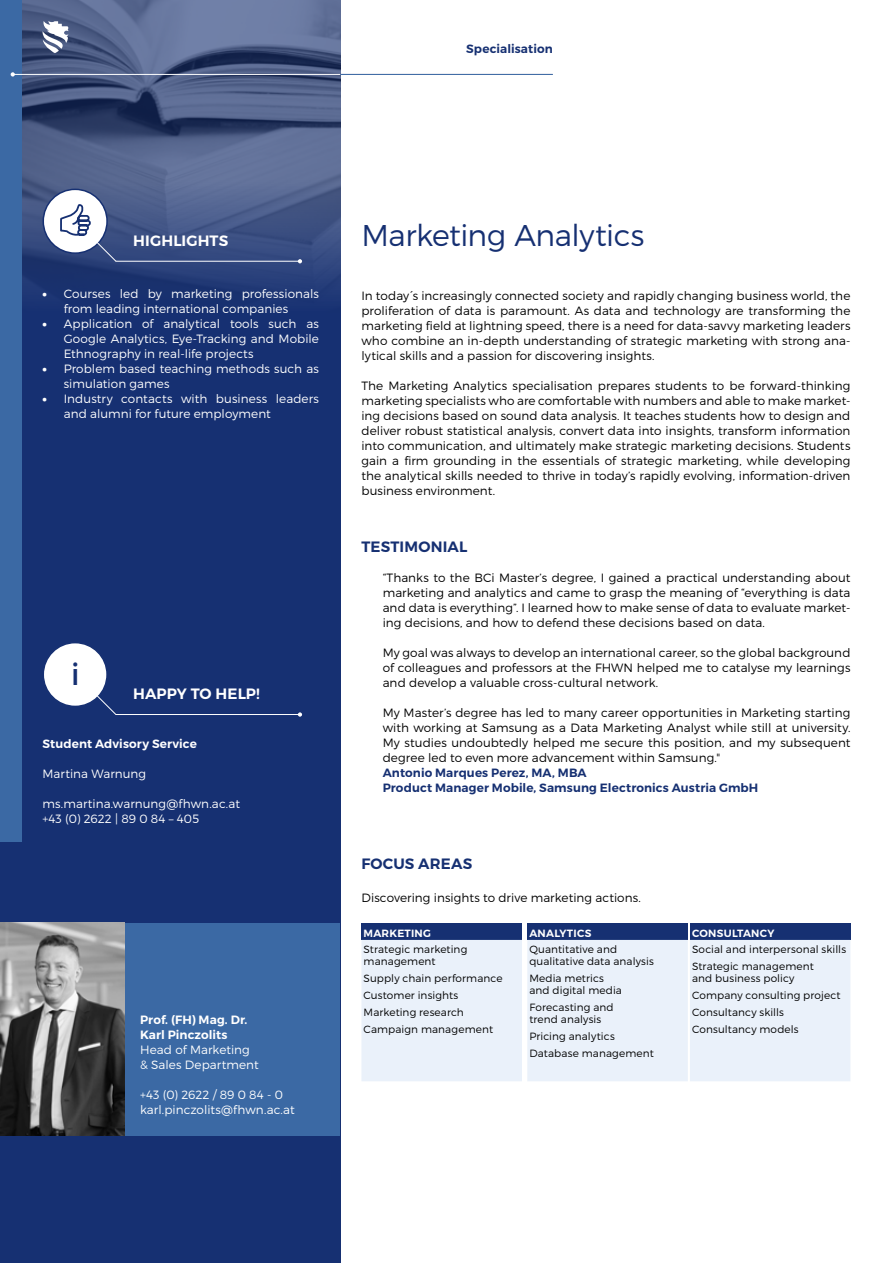
<style>
.page{position:relative;width:893px;height:1263px;background:#fff}
.page>*{position:absolute;margin:0;border:0;box-sizing:border-box;transform-origin:0 0}
.t1{font:300 30px "Montserrat";letter-spacing:-.015em;color:#163072}
.t2{font:30px "Montserrat";color:#163072}
.t3{font:600 15px "Montserrat";letter-spacing:.01em;color:#fff}
.t4{font:600 15px "Montserrat";letter-spacing:.01em;color:#163072}
.t5{font:300 12px/15px "Montserrat";letter-spacing:.005em;color:#000;text-align:justify}
.t6{font:300 12px/15px "Montserrat";letter-spacing:.005em;color:#fff}
.t7{font:600 12px/15px "Montserrat";letter-spacing:.01em;color:#163072}
.t8{font:600 12px/15px "Montserrat";letter-spacing:.005em;color:#fff}
.t9{font:300 10.5px/17px "Montserrat";letter-spacing:.01em;color:#000}
.t10{font:600 10.5px "Montserrat";letter-spacing:.02em;color:#fff}
.s1{font-weight:900}
</style>
<div class="page">
<div style="left:0;top:0;width:340px;height:1263px;background:#163072"></div>
<img style="left:21px;top:0;width:319px;height:392px">
<div style="left:0;top:0;width:21px;height:842px;background:#3b69a4"></div>
<hr style="left:340px;top:74px;width:213px;height:1px;background:#61a4d7">
<hr style="left:13px;top:74px;width:327px;height:1px;background:#fff">
<svg style="left:11px;top:72px;width:4px;height:5px"></svg>
<svg style="left:43px;top:21px;width:25px;height:32px"></svg>
<div style="left:0;top:923px;width:340px;height:212px;background:#3b69a4"></div>
<div style="left:361px;top:923px;width:161px;height:17px;background:#163072"></div>
<div style="left:527px;top:923px;width:161px;height:17px;background:#163072"></div>
<div style="left:690px;top:923px;width:160px;height:17px;background:#163072"></div>
<div style="left:361px;top:940px;width:489px;height:141px;background:#eaf1fa"></div>
<hr style="left:116px;top:261px;width:184px;height:1px;background:#fff">
<div style="left:43px;top:189px;width:64px;height:64px;background:#fff;border-radius:50%"></div>
<div style="left:43px;top:189px;width:65px;height:65px;border:2px solid #163072;border-radius:50%"></div>
<svg style="left:59px;top:202px;width:58px;height:60px"></svg>
<svg style="left:298px;top:259px;width:4px;height:4px"></svg>
<hr style="left:116px;top:714px;width:184px;height:1px;background:#fff">
<div style="left:43px;top:643px;width:64px;height:63px;background:#fff;border-radius:50%"></div>
<div style="left:43px;top:642px;width:65px;height:65px;border:2px solid #163072;border-radius:50%"></div>
<svg style="left:75px;top:673px;width:41px;height:42px"></svg>
<svg style="left:298px;top:712px;width:4px;height:5px"></svg>
<img style="left:0;top:923px;width:124px;height:212px">
<p class="t7" style="left:466px;top:42px;width:88px">Specialisation</p>
<p class="t3" style="left:133px;top:231px;width:97px">HIGHLIGHTS</p>
<h1 class="t1" style="left:361px;top:217px;width:284px">Marketing Analytics</h1>
<p class="t5" style="left:361px;top:288px;width:490px">In today´s increasingly connected society and rapidly changing business world, the proliferation of data is paramount. As data and technology are transforming the marketing field at lightning speed, there is a need for data-savvy marketing leaders who combine an in-depth understanding of strategic marketing with strong ana&shy;lytical skills and a passion for discovering insights.</p>
<p class="t5" style="left:361px;top:378px;width:490px;text-align:left">The Marketing Analytics specialisation prepares students to be forward-thinking marketing specialists who are comfortable with numbers and able to make market&shy;ing decisions based on sound data analysis. It teaches students how to design and deliver robust statistical analysis, convert data into insights, transform information into communication, and ultimately make strategic marketing decisions. Students gain a firm grounding in the essentials of strategic marketing, while developing the analytical skills needed to thrive in today’s rapidly evolving, information-driven business environment.</p>
<p class="t6" style="left:64px;top:286px;width:257px;text-indent:-21px"><span class="s1">•</span> Courses led by marketing professionals from leading international companies</p>
<p class="t6" style="left:64px;top:316px;width:257px;text-align:justify;text-indent:-21px"><span class="s1">•</span> Application of analytical tools such as Google Analytics, Eye-Tracking and Mobile Ethnography in real-life projects</p>
<p class="t6" style="left:64px;top:361px;width:257px;text-indent:-21px"><span class="s1">•</span> Problem based teaching methods such as simulation games</p>
<p class="t6" style="left:64px;top:391px;width:257px;text-indent:-21px"><span class="s1">•</span> Industry contacts with business leaders and alumni for future employment</p>
<h1 class="t2" style="left:71px;top:656px;width:10px">i</h1>
<p class="t3" style="left:133px;top:684px;width:128px">HAPPY TO HELP!</p>
<p class="t8" style="left:43px;top:736px;width:156px">Student Advisory Service</p>
<p class="t6" style="left:43px;top:766px;width:105px">Martina Warnung</p>
<p class="t6" style="left:43px;top:796px;width:199px">ms.martina.warnung@fhwn.ac.at +43 (0) 2622 | 89 0 84 – 405</p>
<p class="t8" style="left:140px;top:1012px;width:109px">Prof. (FH) Mag. Dr.<br>Karl Pinczolits</p>
<p class="t6" style="left:140px;top:1042px;width:120px">Head of Marketing &amp; Sales Department</p>
<p class="t6" style="left:140px;top:1087px;width:156px">+43 (0) 2622 / 89 0 84 - 0 karl.pinczolits@fhwn.ac.at</p>
<p class="t4" style="left:361px;top:537px;width:107px">TESTIMONIAL</p>
<p class="t5" style="left:383px;top:570px;width:469px">“Thanks to the BCi Master’s degree, I gained a practical understanding about marketing and analytics and came to grasp the meaning of “everything is data and data is everything”. I learned how to make sense of data to evaluate market&shy;ing decisions, and how to defend these decisions based on data.</p>
<p class="t5" style="left:383px;top:645px;width:469px">My goal was always to develop an international career, so the global background of colleagues and professors at the FHWN helped me to catalyse my learnings and develop a valuable cross-cultural network.</p>
<p class="t5" style="left:383px;top:705px;width:469px">My Master’s degree has led to many career opportunities in Marketing starting with working at Samsung as a Data Marketing Analyst while still at university.<br>My studies undoubtedly helped me secure this position, and my subsequent degree led to even more advancement within Samsung."</p>
<p class="t7" style="left:383px;top:765px;width:377px">Antonio Marques Perez, MA, MBA<br>Product Manager Mobile, Samsung Electronics Austria GmbH</p>
<p class="t4" style="left:361px;top:854px;width:112px">FOCUS AREAS</p>
<p class="t5" style="left:361px;top:890px;width:281px">Discovering insights to drive marketing actions.</p>
<p class="t10" style="left:364px;top:926px;width:69px">MARKETING</p>
<p class="t9" style="left:364px;top:943px;width:105px;line-height:12px">Strategic marketing management</p>
<p class="t9" style="left:364px;top:970px;width:141px">Supply chain performance<br>Customer insights<br>Marketing research<br>Campaign management</p>
<p class="t10" style="left:529px;top:926px;width:63px">ANALYTICS</p>
<p class="t9" style="left:529px;top:943px;width:126px;line-height:12px">Quantitative and qualitative data analysis</p>
<p class="t9" style="left:529px;top:972px;width:94px;line-height:12px">Media metrics and digital media</p>
<p class="t9" style="left:529px;top:1001px;width:86px;line-height:12px">Forecasting and trend analysis</p>
<p class="t9" style="left:529px;top:1028px;width:126px">Pricing analytics<br>Database management</p>
<p class="t10" style="left:692px;top:926px;width:84px">CONSULTANCY</p>
<p class="t9" style="left:692px;top:941px;width:156px">Social and interpersonal skills<br>Strategic management</p>
<p class="t9" style="left:692px;top:970px;width:150px">and business policy<br>Company consulting project<br>Consultancy skills<br>Consultancy models</p>
</div>
